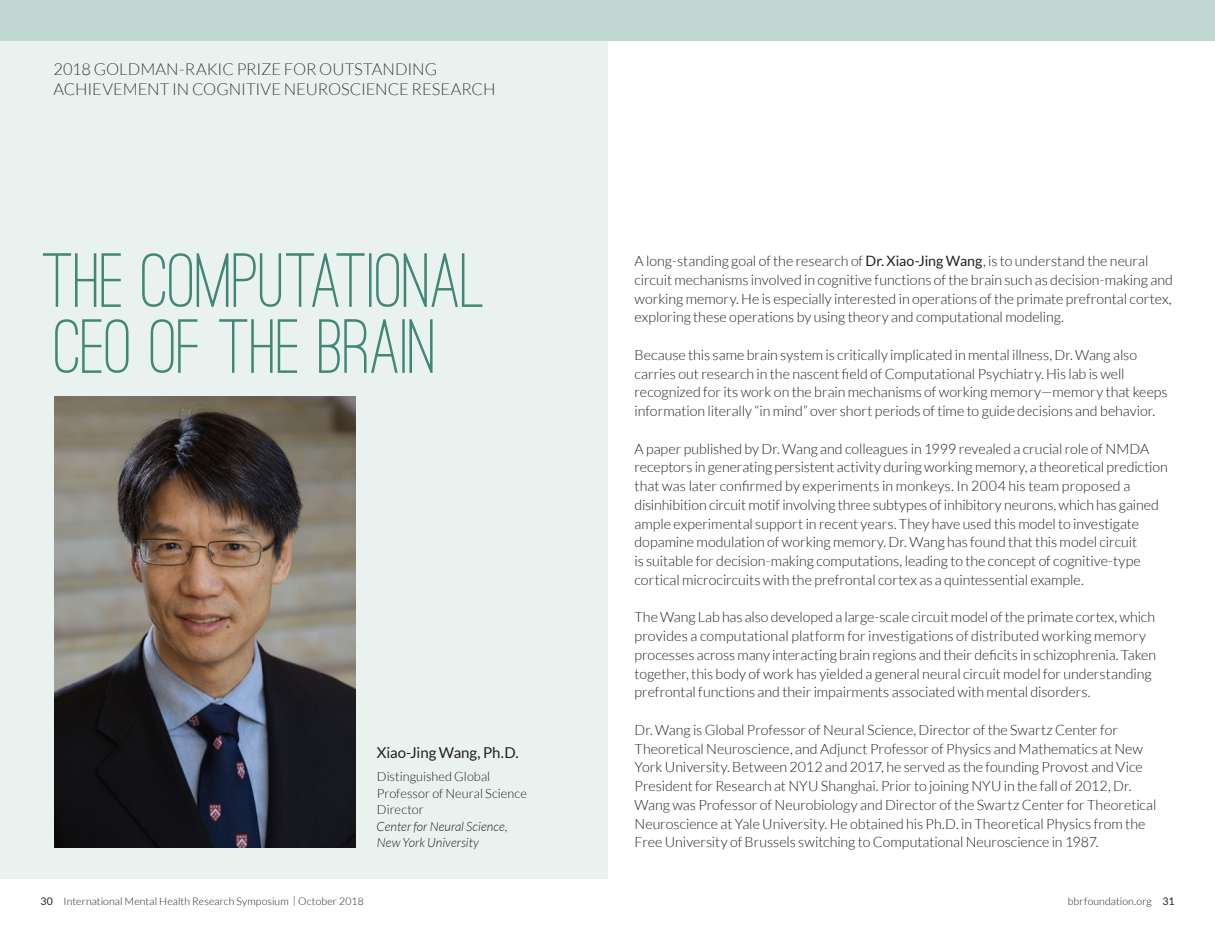
<style>
.page{position:relative;width:1215px;height:945px;background:#fff}
.page>*{position:absolute;margin:0;border:0;box-sizing:border-box;transform-origin:0 0}
.t1{font:500 79.5px/66px "Ostrich Sans";letter-spacing:-.01em;color:#418776}
.t2{font:300 16.5px/19.8px "Lato";letter-spacing:-.005em;color:#3e3e3f}
.t3{font:15px "Lato";color:#231f20}
.t4{font:300 14.25px/18.8px "Lato";color:#231f20}
.t5{font:300 12.75px/16.5px "Lato";letter-spacing:.005em;color:#231f20}
.t6{font:italic 300 12.75px/16.5px "Lato";letter-spacing:.005em;color:#231f20}
.t7{font:300 10.5px "Lato";letter-spacing:.01em;color:#231f20}
.s1{font-weight:400}
</style>
<div class="page">
<div style="left:0;top:0;width:608px;height:878px;background:#eaf2f0"></div>
<img style="left:54px;top:396px;width:302px;height:451px">
<div style="left:0;top:0;width:1215px;height:40px;background:#c0d6d0"></div>
<p class="t2" style="left:53px;top:60px;width:444px">2018 GOLDMAN-RAKIC PRIZE FOR OUTSTANDING<br>ACHIEVEMENT IN COGNITIVE NEUROSCIENCE RESEARCH</p>
<h1 class="t1" style="left:43px;top:246px;width:444px">THE COMPUTATIONAL<br>CEO OF THE BRAIN</h1>
<p class="t4" style="left:634px;top:252px;width:540px">A long-standing goal of the research of <span class="s1">Dr. Xiao-Jing Wang</span>, is to understand the neural circuit mechanisms involved in cognitive functions of the brain such as decision-making and working memory. He is especially interested in operations of the primate prefrontal cortex, exploring these operations by using theory and computational modeling.</p>
<p class="t4" style="left:634px;top:345px;width:535px">Because this same brain system is critically implicated in mental illness, Dr. Wang also carries out research in the nascent field of Computational Psychiatry. His lab is well recognized for its work on the brain mechanisms of working memory—memory that keeps information literally “in mind” over short periods of time to guide decisions and behavior.</p>
<p class="t4" style="left:634px;top:439px;width:535px">A paper published by Dr. Wang and colleagues in 1999 revealed a crucial role of NMDA receptors in generating persistent activity during working memory, a theoretical prediction that was later confirmed by experiments in monkeys. In 2004 his team proposed a disinhibition circuit motif involving three subtypes of inhibitory neurons, which has gained ample experimental support in recent years. They have used this model to investigate dopamine modulation of working memory. Dr. Wang has found that this model circuit<br>is suitable for decision-making computations, leading to the concept of cognitive-type cortical microcircuits with the prefrontal cortex as a quintessential example.</p>
<p class="t4" style="left:634px;top:608px;width:523px">The Wang Lab has also developed a large-scale circuit model of the primate cortex, which provides a computational platform for investigations of distributed working memory processes across many interacting brain regions and their deficits in schizophrenia. Taken together, this body of work has yielded a general neural circuit model for understanding prefrontal functions and their impairments associated with mental disorders.</p>
<p class="t4" style="left:634px;top:720px;width:524px">Dr. Wang is Global Professor of Neural Science, Director of the Swartz Center for Theoretical Neuroscience, and Adjunct Professor of Physics and Mathematics at New York University. Between 2012 and 2017, he served as the founding Provost and Vice President for Research at NYU Shanghai. Prior to joining NYU in the fall of 2012, Dr.<br>Wang was Professor of Neurobiology and Director of the Swartz Center for Theoretical Neuroscience at Yale University. He obtained his Ph.D. in Theoretical Physics from the Free University of Brussels switching to Computational Neuroscience in 1987.</p>
<p class="t3" style="left:377px;top:744px;width:143px">Xiao-Jing Wang, Ph.D.</p>
<p class="t5" style="left:377px;top:768px;width:152px">Distinguished Global<br>Professor of Neural Science<br>Director</p>
<p class="t6" style="left:377px;top:818px;width:133px">Center for Neural Science,<br>New York University</p>
<p class="t7" style="left:41px;top:895px;width:325px"><span class="s1">30</span> International Mental Health Research Symposium | October 2018</p>
<p class="t7" style="left:1068px;top:895px;width:108px">bbrfoundation.org <span class="s1">31</span></p>
</div>
